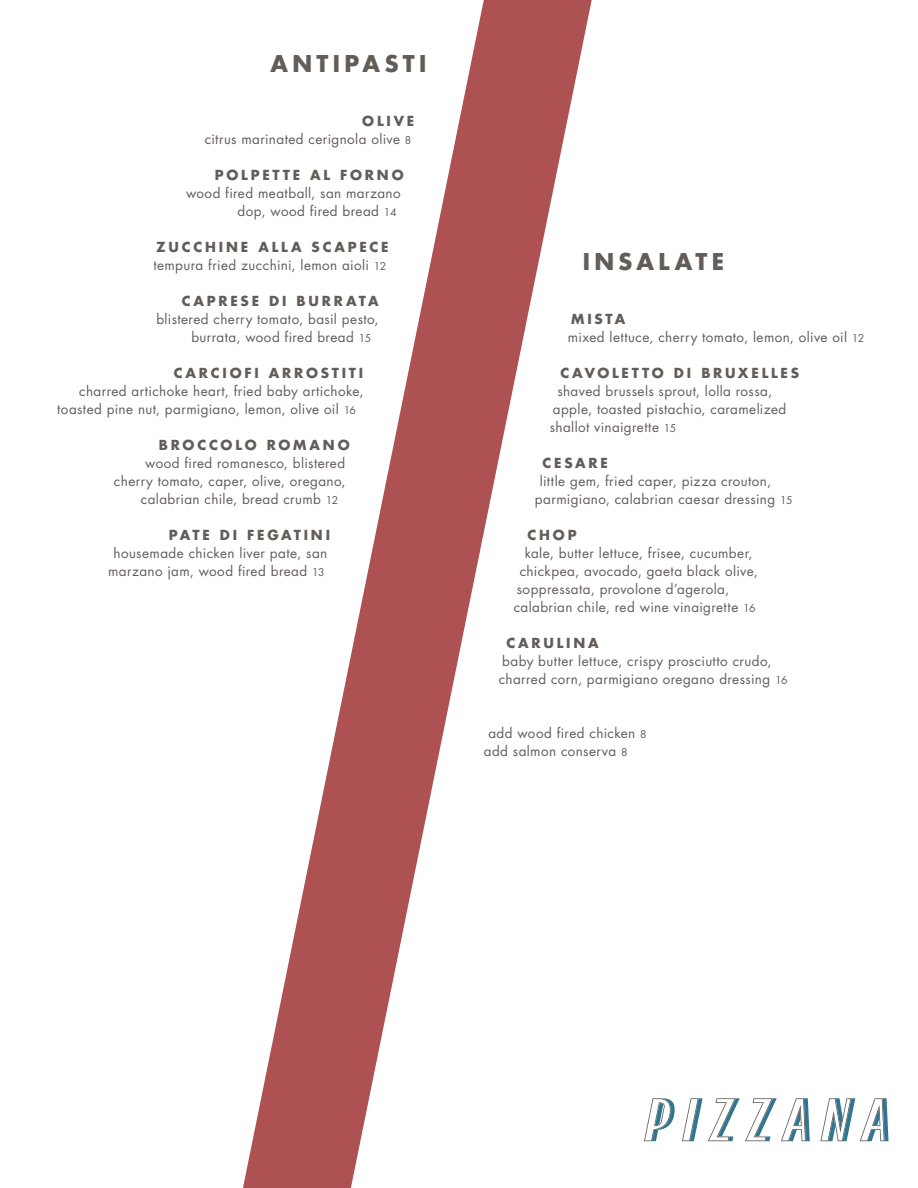
<style>
.page{position:relative;width:918px;height:1188px;background:#fff}
.page>*{position:absolute;margin:0;border:0;box-sizing:border-box;transform-origin:0 0}
.t1{font:700 22.5px "Futura";letter-spacing:.19em;color:#635d59}
.t2{font:13.5px/18px "Futura";letter-spacing:.03em;color:#635d59}
.t3{font:700 13.5px "Futura";letter-spacing:.205em;color:#635d59}
.s1{font-size:10.5px}
</style>
<div class="page">
<svg style="left:644px;top:1098px;width:31px;height:43px"></svg>
<svg style="left:820px;top:1098px;width:69px;height:43px"></svg>
<svg style="left:682px;top:1098px;width:128px;height:43px"></svg>
<svg style="left:243px;top:0;width:349px;height:1188px"></svg>
<p class="t1" style="left:271px;top:48px;width:157px">ANTIPASTI</p>
<p class="t3" style="left:362px;top:112px;width:53px">OLIVE</p>
<p class="t2" style="left:205px;top:130px;width:208px">citrus marinated cerignola olive <span class="s1">8</span></p>
<p class="t3" style="left:215px;top:166px;width:190px">POLPETTE AL FORNO</p>
<p class="t2" style="left:238px;top:184px;width:165px;text-indent:-52px">wood fired meatball, san marzano dop, wood fired bread <span class="s1">14</span></p>
<p class="t3" style="left:156px;top:238px;width:234px">ZUCCHINE ALLA SCAPECE</p>
<p class="t2" style="left:153px;top:256px;width:234px">tempura fried zucchini, lemon aioli <span class="s1">12</span></p>
<p class="t3" style="left:182px;top:292px;width:198px">CAPRESE DI BURRATA</p>
<p class="t2" style="left:191px;top:310px;width:189px;text-indent:-35px">blistered cherry tomato, basil pesto, burrata, wood fired bread <span class="s1">15</span></p>
<p class="t3" style="left:174px;top:364px;width:191px">CARCIOFI ARROSTITI</p>
<p class="t2" style="left:57px;top:382px;width:308px;text-indent:22px">charred artichoke heart, fried baby artichoke, toasted pine nut, parmigiano, lemon, olive oil <span class="s1">16</span></p>
<p class="t3" style="left:159px;top:436px;width:192px">BROCCOLO ROMANO</p>
<p class="t2" style="left:145px;top:454px;width:202px">wood fired romanesco, blistered</p>
<p class="t2" style="left:141px;top:472px;width:206px;text-indent:-27px">cherry tomato, caper, olive, oregano, calabrian chile, bread crumb <span class="s1">12</span></p>
<p class="t3" style="left:169px;top:526px;width:163px">PATE DI FEGATINI</p>
<p class="t2" style="left:108px;top:544px;width:221px;text-align:center">housemade chicken liver pate, san marzano jam, wood fired bread <span class="s1">13</span></p>
<p class="t1" style="left:583px;top:246px;width:143px">INSALATE</p>
<p class="t3" style="left:571px;top:310px;width:56px">MISTA</p>
<p class="t2" style="left:568px;top:328px;width:298px">mixed lettuce, cherry tomato, lemon, olive oil <span class="s1">12</span></p>
<p class="t3" style="left:560px;top:364px;width:240px">CAVOLETTO DI BRUXELLES</p>
<p class="t2" style="left:550px;top:382px;width:238px;text-indent:8px">shaved brussels sprout, lolla rossa, apple, toasted pistachio, caramelized shallot vinaigrette <span class="s1">15</span></p>
<p class="t3" style="left:542px;top:454px;width:67px">CESARE</p>
<p class="t2" style="left:535px;top:472px;width:259px;text-indent:5px">little gem, fried caper, pizza crouton, parmigiano, calabrian caesar dressing <span class="s1">15</span></p>
<p class="t3" style="left:527px;top:526px;width:51px">CHOP</p>
<p class="t2" style="left:525px;top:544px;width:230px">kale, butter lettuce, frisee, cucumber,</p>
<p class="t2" style="left:520px;top:562px;width:240px">chickpea, avocado, gaeta black olive,</p>
<p class="t2" style="left:517px;top:580px;width:214px">soppressata, provolone d’agerola,</p>
<p class="t2" style="left:514px;top:598px;width:243px">calabrian chile, red wine vinaigrette <span class="s1">16</span></p>
<p class="t3" style="left:506px;top:634px;width:94px">CARULINA</p>
<p class="t2" style="left:499px;top:652px;width:290px">baby butter lettuce, crispy prosciutto crudo, charred corn, parmigiano oregano dressing <span class="s1">16</span></p>
<p class="t2" style="left:488px;top:724px;width:160px">add wood fired chicken <span class="s1">8</span></p>
<p class="t2" style="left:484px;top:742px;width:145px">add salmon conserva <span class="s1">8</span></p>
</div>
